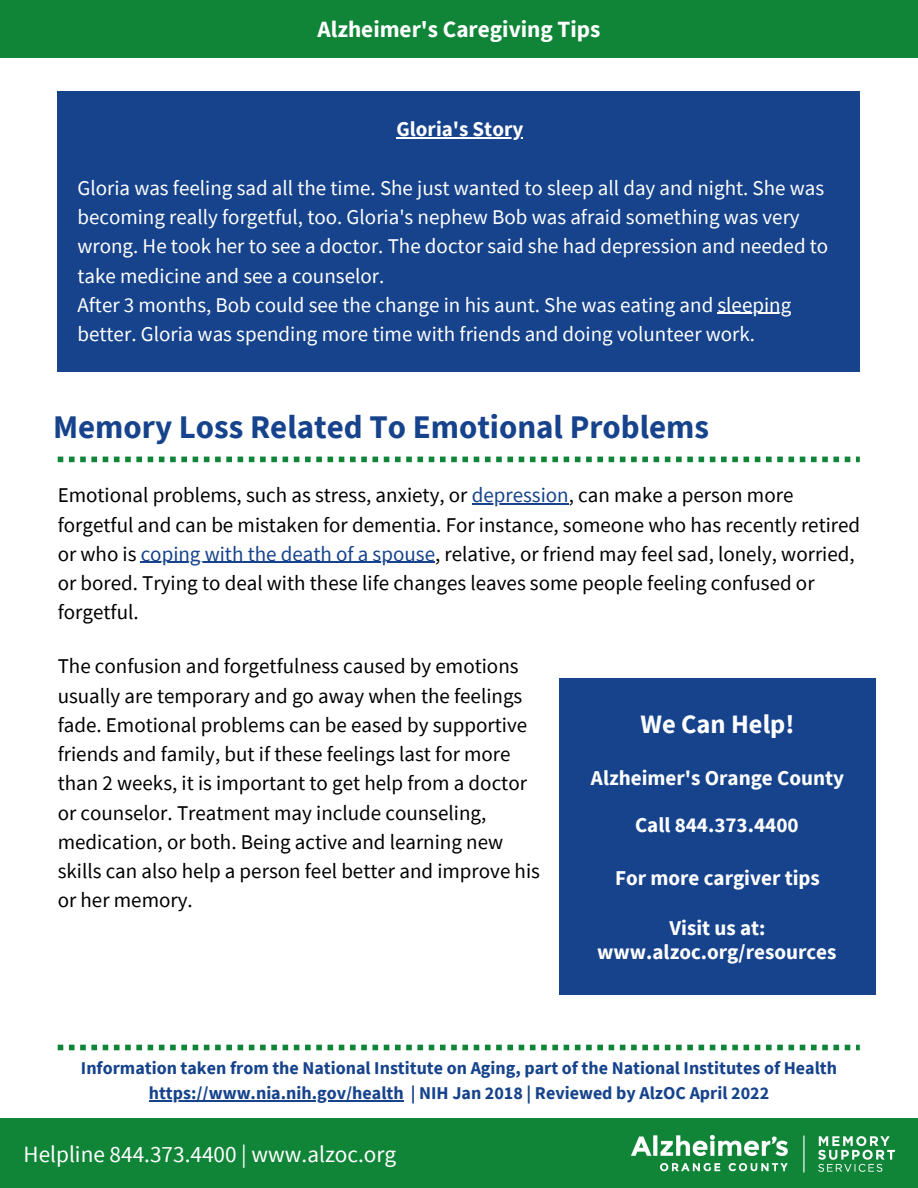
<style>
.page{position:relative;width:918px;height:1188px;background:#fff}
.page>*{position:absolute;margin:0;border:0;box-sizing:border-box;transform-origin:0 0}
.t1{font:700 33px "Source Sans Pro";color:#16438c}
.t2{font:700 26.55px "Source Sans Pro";color:#fff}
.t3{font:23.25px "Source Sans Pro";color:#fff}
.t4{font:700 23.25px "Source Sans Pro";color:#fff}
.t5{font:700 21.15px "Source Sans Pro";color:#fff}
.t6{font:21px/29.2px "Source Sans Pro";color:#000}
.t7{font:21px/29.2px "Source Sans Pro";color:#fff}
.t8{font:700 21px "Source Sans Pro";color:#fff}
.t9{font:700 18px "Source Sans Pro";color:#16438c}
.s1{color:#16438c}
</style>
<div class="page">
<div style="left:0;top:1118px;width:918px;height:70px;background:#108538"></div>
<div style="left:0;top:0;width:918px;height:58px;background:#108538"></div>
<img style="left:631px;top:1134px;width:265px;height:39px">
<svg style="left:58px;top:1045px;width:802px;height:5px"></svg>
<div style="left:560px;top:679px;width:316px;height:316px;background:#16438c"></div>
<hr style="left:149px;top:1100px;width:255px;height:1px;background:#16438c">
<div style="left:58px;top:92px;width:802px;height:280px;background:#16438c"></div>
<hr style="left:397px;top:137px;width:126px;height:2px;background:#fff">
<hr style="left:718px;top:313px;width:73px;height:1px;background:#fff">
<svg style="left:58px;top:457px;width:802px;height:5px"></svg>
<hr style="left:472px;top:503px;width:97px;height:2px;background:#16438c">
<hr style="left:141px;top:562px;width:294px;height:1px;background:#16438c">
<p class="t4" style="left:317px;top:14px;width:285px">Alzheimer's Caregiving Tips</p>
<p class="t8" style="left:397px;top:116px;width:128px">Gloria's Story</p>
<p class="t7" style="left:77px;top:173px;width:752px">Gloria was feeling sad all the time. She just wanted to sleep all day and night. She was becoming really forgetful, too. Gloria's nephew Bob was afraid something was very wrong. He took her to see a doctor. The doctor said she had depression and needed to take medicine and see a counselor.</p>
<p class="t7" style="left:77px;top:290px;width:715px">After 3 months, Bob could see the change in his aunt. She was eating and sleeping better. Gloria was spending more time with friends and doing volunteer work.</p>
<p class="t1" style="left:53px;top:405px;width:658px">Memory Loss Related To Emotional Problems</p>
<p class="t6" style="left:58px;top:480px;width:804px">Emotional problems, such as stress, anxiety, or <span class="s1">depression</span>, can make a person more forgetful and can be mistaken for dementia. For instance, someone who has recently retired or who is <span class="s1">coping with the death of a spouse</span>, relative, or friend may feel sad, lonely, worried, or bored. Trying to deal with these life changes leaves some people feeling confused or forgetful.</p>
<p class="t6" style="left:58px;top:651px;width:484px">The confusion and forgetfulness caused by emotions usually are temporary and go away when the feelings fade. Emotional problems can be eased by supportive friends and family, but if these feelings last for more than 2 weeks, it is important to get help from a doctor or counselor. Treatment may include counseling, medication, or both. Being active and learning new skills can also help a person feel better and improve his or her memory.</p>
<p class="t2" style="left:641px;top:707px;width:155px">We Can Help!</p>
<p class="t5" style="left:591px;top:764px;width:255px">Alzheimer's Orange County</p>
<p class="t5" style="left:635px;top:811px;width:165px">Call 844.373.4400</p>
<p class="t5" style="left:615px;top:864px;width:206px">For more cargiver tips</p>
<p class="t5" style="left:670px;top:914px;width:97px">Visit us at:</p>
<p class="t5" style="left:597px;top:938px;width:241px">www.alzoc.org/resources</p>
<p class="t9" style="left:81px;top:1057px;width:758px">Information taken from the National Institute on Aging, part of the National Institutes of Health</p>
<p class="t9" style="left:149px;top:1081px;width:622px">https://www.nia.nih.gov/health | NIH Jan 2018 | Reviewed by AlzOC April 2022</p>
<p class="t3" style="left:24px;top:1139px;width:374px">Helpline 844.373.4400 | www.alzoc.org</p>
</div>
